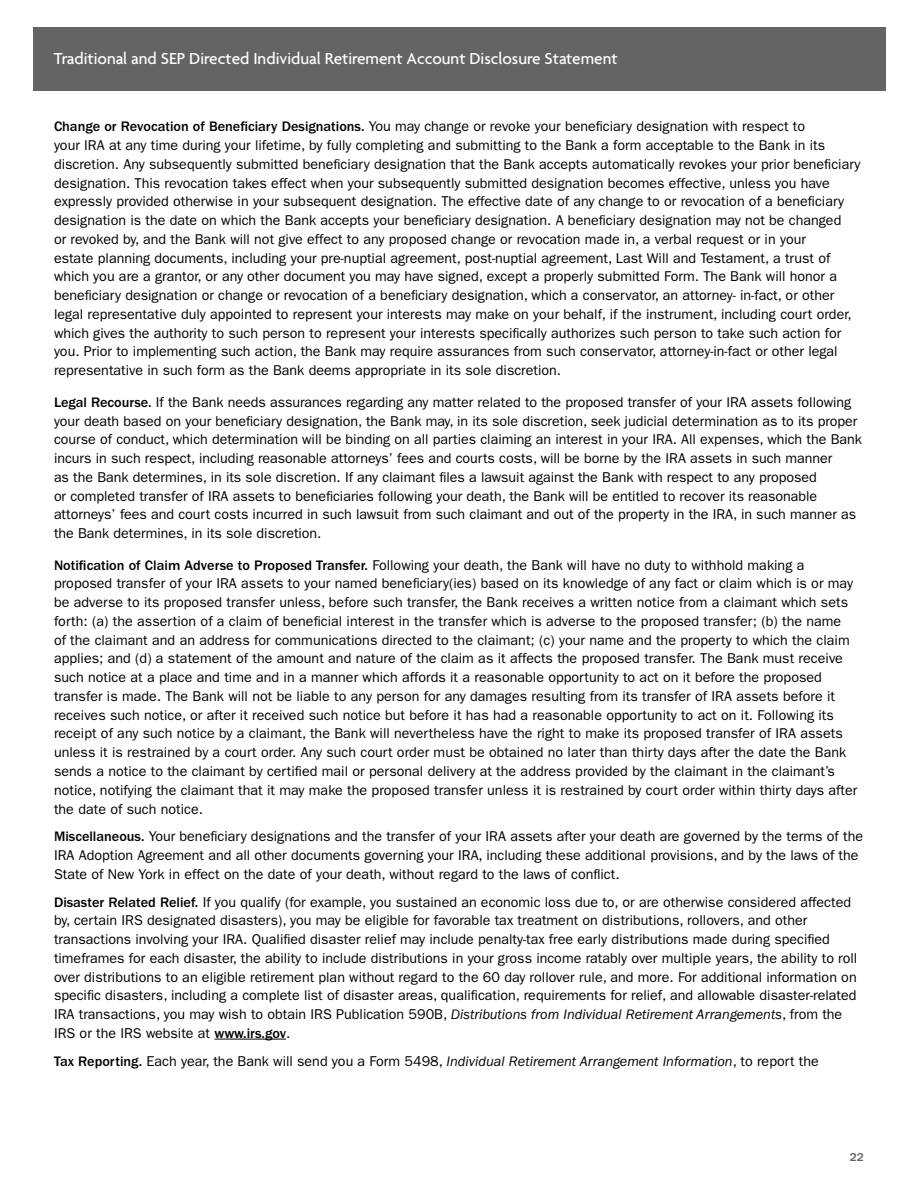
<style>
.page{position:relative;width:918px;height:1188px;background:#fff}
.page>*{position:absolute;margin:0;border:0;box-sizing:border-box;transform-origin:0 0}
.t1{font:500 17.25px "Agenda";color:#fff}
.t2{font:14.25px/18.8px "ITC Franklin Gothic Std";color:#000}
.t3{font:500 12px "ITC Franklin Gothic Std";color:#636466}
.s1{font-weight:500}
.s2{font-style:italic}
</style>
<div class="page">
<hr style="left:214px;top:1039px;width:72px;height:1px;background:#000">
<div style="left:33px;top:27px;width:852px;height:63px;background:#636466"></div>
<p class="t1" style="left:54px;top:49px;width:565px">Traditional and SEP Directed Individual Retirement Account Disclosure Statement</p>
<p class="t2" style="left:54px;top:117px;width:808px"><span class="s1">Change or Revocation of Beneficiary Designations.</span> You may change or revoke your beneficiary designation with respect to<br>your IRA at any time during your lifetime, by fully completing and submitting to the Bank a form acceptable to the Bank in its discretion. Any subsequently submitted beneficiary designation that the Bank accepts automatically revokes your prior beneficiary designation. This revocation takes effect when your subsequently submitted designation becomes effective, unless you have expressly provided otherwise in your subsequent designation. The effective date of any change to or revocation of a beneficiary designation is the date on which the Bank accepts your beneficiary designation. A beneficiary designation may not be changed<br>or revoked by, and the Bank will not give effect to any proposed change or revocation made in, a verbal request or in your<br>estate planning documents, including your pre-nuptial agreement, post-nuptial agreement, Last Will and Testament, a trust of which you are a grantor, or any other document you may have signed, except a properly submitted Form. The Bank will honor a beneficiary designation or change or revocation of a beneficiary designation, which a conservator, an attorney- in-fact, or other legal representative duly appointed to represent your interests may make on your behalf, if the instrument, including court order, which gives the authority to such person to represent your interests specifically authorizes such person to take such action for you. Prior to implementing such action, the Bank may require assurances from such conservator, attorney-in-fact or other legal representative in such form as the Bank deems appropriate in its sole discretion.</p>
<p class="t2" style="left:54px;top:393px;width:809px"><span class="s1">Legal Recourse.</span> If the Bank needs assurances regarding any matter related to the proposed transfer of your IRA assets following your death based on your beneficiary designation, the Bank may, in its sole discretion, seek judicial determination as to its proper course of conduct, which determination will be binding on all parties claiming an interest in your IRA. All expenses, which the Bank incurs in such respect, including reasonable attorneys’ fees and courts costs, will be borne by the IRA assets in such manner<br>as the Bank determines, in its sole discretion. If any claimant files a lawsuit against the Bank with respect to any proposed<br>or completed transfer of IRA assets to beneficiaries following your death, the Bank will be entitled to recover its reasonable attorneys’ fees and court costs incurred in such lawsuit from such claimant and out of the property in the IRA, in such manner as the Bank determines, in its sole discretion.</p>
<p class="t2" style="left:54px;top:556px;width:805px"><span class="s1">Notification of Claim Adverse to Proposed Transfer.</span> Following your death, the Bank will have no duty to withhold making a proposed transfer of your IRA assets to your named beneficiary(ies) based on its knowledge of any fact or claim which is or may be adverse to its proposed transfer unless, before such transfer, the Bank receives a written notice from a claimant which sets forth: (a) the assertion of a claim of beneficial interest in the transfer which is adverse to the proposed transfer; (b) the name<br>of the claimant and an address for communications directed to the claimant; (c) your name and the property to which the claim applies; and (d) a statement of the amount and nature of the claim as it affects the proposed transfer. The Bank must receive such notice at a place and time and in a manner which affords it a reasonable opportunity to act on it before the proposed transfer is made. The Bank will not be liable to any person for any damages resulting from its transfer of IRA assets before it receives such notice, or after it received such notice but before it has had a reasonable opportunity to act on it. Following its receipt of any such notice by a claimant, the Bank will nevertheless have the right to make its proposed transfer of IRA assets unless it is restrained by a court order. Any such court order must be obtained no later than thirty days after the date the Bank sends a notice to the claimant by certified mail or personal delivery at the address provided by the claimant in the claimant’s notice, notifying the claimant that it may make the proposed transfer unless it is restrained by court order within thirty days after the date of such notice.</p>
<p class="t2" style="left:54px;top:827px;width:811px"><span class="s1">Miscellaneous.</span> Your beneficiary designations and the transfer of your IRA assets after your death are governed by the terms of the<br>IRA Adoption Agreement and all other documents governing your IRA, including these additional provisions, and by the laws of the<br>State of New York in effect on the date of your death, without regard to the laws of conflict.</p>
<p class="t2" style="left:54px;top:892px;width:805px"><span class="s1">Disaster Related Relief.</span> If you qualify (for example, you sustained an economic loss due to, or are otherwise considered affected by, certain IRS designated disasters), you may be eligible for favorable tax treatment on distributions, rollovers, and other transactions involving your IRA. Qualified disaster relief may include penalty-tax free early distributions made during specified timeframes for each disaster, the ability to include distributions in your gross income ratably over multiple years, the ability to roll over distributions to an eligible retirement plan without regard to the 60 day rollover rule, and more. For additional information on specific disasters, including a complete list of disaster areas, qualification, requirements for relief, and allowable disaster-related IRA transactions, you may wish to obtain IRS Publication 590B, <span class="s2">Distributions from Individual Retirement Arrangements</span>, from the IRS or the IRS website at <span class="s1">www.irs.gov</span>.</p>
<p class="t2" style="left:54px;top:1051px;width:766px"><span class="s1">Tax Reporting.</span> Each year, the Bank will send you a Form 5498, <span class="s2">Individual Retirement Arrangement Information</span>, to report the</p>
<p class="t3" style="left:850px;top:1150px;width:16px">22</p>
</div>
